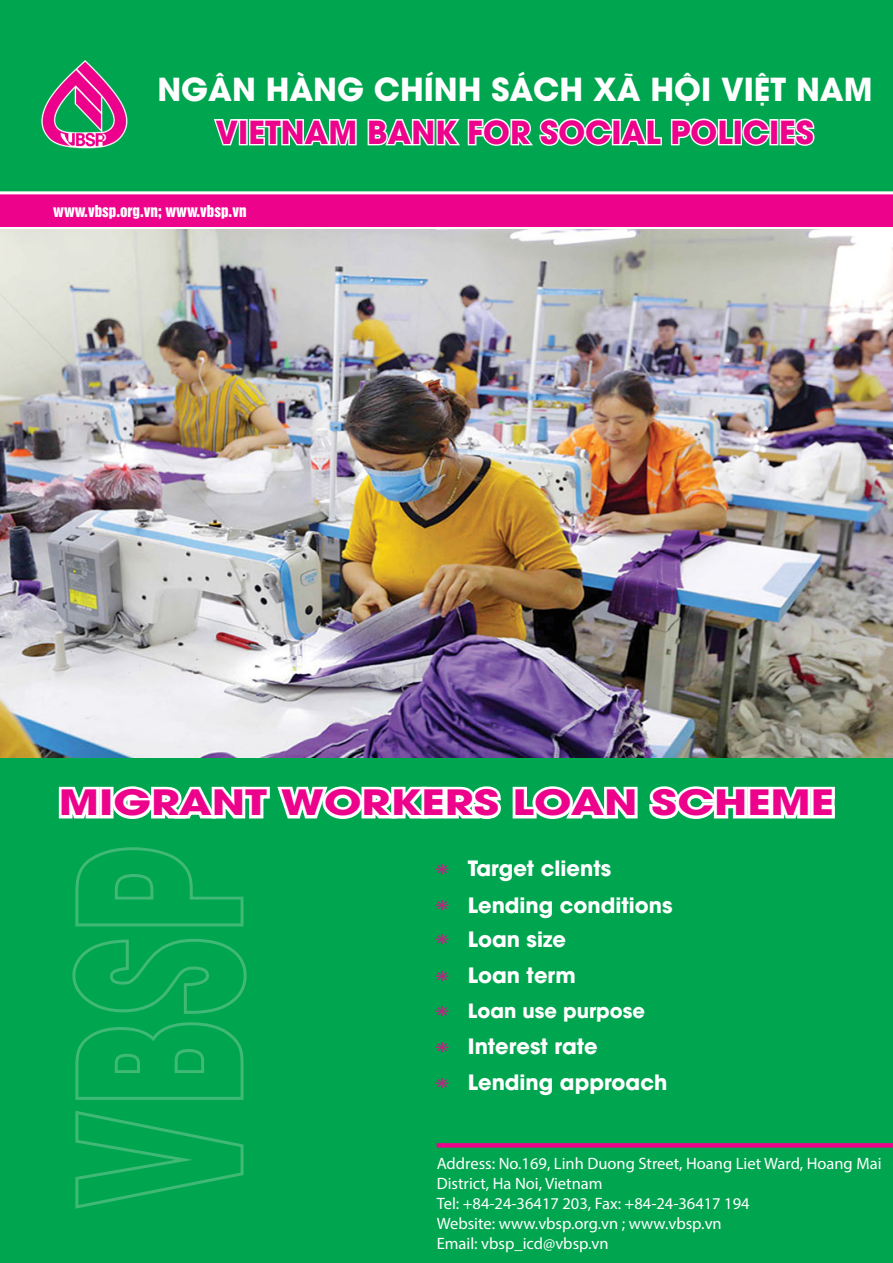
<style>
.page{position:relative;width:893px;height:1263px;background:#fff}
.page>*{position:absolute;margin:0;border:0;box-sizing:border-box;transform-origin:0 0}
.t1{font:700 219px "NGANHANGCSXH1 bold";color:#00a54f;scale:.6 1}
.t2{font:700 34.65px "NGANHANGCSXH1 bold";color:#ed028c;scale:1.27 1}
.t3{font:700 31.5px "NGANHANGCSXH1 bold";color:#fff}
.t4{font:700 31.5px "NGANHANGCSXH1 bold";color:#ed028c}
.t5{font:700 21px "NGANHANGCSXH1 bold";color:#fff}
.t6{font:700 19.5px "NGANHANGCSXH1 bold";color:#fff}
.t7{font:18px "Minion Pro";color:#ed028c;scale:1.28 1}
.t8{font:16.5px/19.8px "Myriad Pro";color:#fff}
.t9{font:15px "UTM Helvet Ins";color:#fff}
</style>
<div class="page">
<div style="left:0;top:0;width:893px;height:191px;background:#00a54f"></div>
<svg style="left:0;top:191px;width:893px;height:39px;background:#ec299b"></svg>
<img style="left:41px;top:60px;width:87px;height:89px">
<img style="left:0;top:230px;width:893px;height:529px">
<div style="left:0;top:759px;width:893px;height:504px;background:#00a54f"></div>
<svg style="left:58px;top:786px;width:44px;height:33px"></svg>
<div style="left:99px;top:787px;width:15px;height:31px;border:6px solid #fff"></div>
<svg style="left:108px;top:786px;width:727px;height:33px"></svg>
<svg style="left:72px;top:939px;width:175px;height:270px"></svg>
<svg style="left:75px;top:847px;width:169px;height:80px"></svg>
<svg style="left:437px;top:1143px;width:456px;height:4px;background:#e40789"></svg>
<svg style="left:214px;top:119px;width:27px;height:27px"></svg>
<div style="left:239px;top:119px;width:9px;height:26px;border:3px solid #fff"></div>
<svg style="left:247px;top:119px;width:110px;height:27px"></svg>
<svg style="left:367px;top:118px;width:295px;height:28px"></svg>
<svg style="left:670px;top:118px;width:65px;height:28px"></svg>
<div style="left:733px;top:119px;width:9px;height:26px;border:3px solid #fff"></div>
<svg style="left:741px;top:118px;width:31px;height:28px"></svg>
<div style="left:769px;top:119px;width:9px;height:26px;border:3px solid #fff"></div>
<svg style="left:778px;top:118px;width:37px;height:28px"></svg>
<p class="t3" style="left:157px;top:66px;width:717px">NGÂN HÀNG CHÍNH SÁCH XÃ HỘI VIỆT NAM</p>
<p class="t4" style="left:215px;top:110px;width:600px">VIETNAM BANK FOR SOCIAL POLICIES</p>
<p class="t9" style="left:53px;top:199px;width:195px">www.vbsp.org.vn; www.vbsp.vn</p>
<p class="t2" style="left:59px;top:778px;width:612px">MIGRANT WORKERS LOAN SCHEME</p>
<h1 class="t1" style="left:2px;top:1207px;width:599px;rotate:-90deg">VBSP</h1>
<p class="t5" style="left:468px;top:853px;width:145px">Target clients</p>
<p class="t7" style="left:435px;top:856px;width:13px">✳</p>
<p class="t7" style="left:435px;top:892px;width:13px">✳</p>
<p class="t7" style="left:435px;top:927px;width:13px">✳</p>
<p class="t7" style="left:435px;top:963px;width:13px">✳</p>
<p class="t7" style="left:435px;top:998px;width:13px">✳</p>
<p class="t7" style="left:435px;top:1034px;width:13px">✳</p>
<p class="t5" style="left:468px;top:890px;width:206px">Lending conditions</p>
<p class="t5" style="left:468px;top:924px;width:100px">Loan size</p>
<p class="t5" style="left:468px;top:960px;width:110px">Loan term</p>
<p class="t6" style="left:468px;top:997px;width:179px">Loan use purpose</p>
<p class="t5" style="left:468px;top:1031px;width:131px">Interest rate</p>
<p class="t7" style="left:435px;top:1070px;width:13px">✳</p>
<p class="t5" style="left:468px;top:1067px;width:201px">Lending approach</p>
<p class="t8" style="left:437px;top:1154px;width:446px">Address: No.169, Linh Duong Street, Hoang Liet Ward, Hoang Mai<br>District, Ha Noi, Vietnam</p>
<p class="t8" style="left:437px;top:1193px;width:314px">Tel: +84-24-36417 203, Fax: +84-24-36417 194</p>
<p class="t8" style="left:437px;top:1213px;width:287px">Website: www.vbsp.org.vn ; www.vbsp.vn</p>
<p class="t8" style="left:437px;top:1233px;width:173px">Email: vbsp_icd@vbsp.vn</p>
</div>
